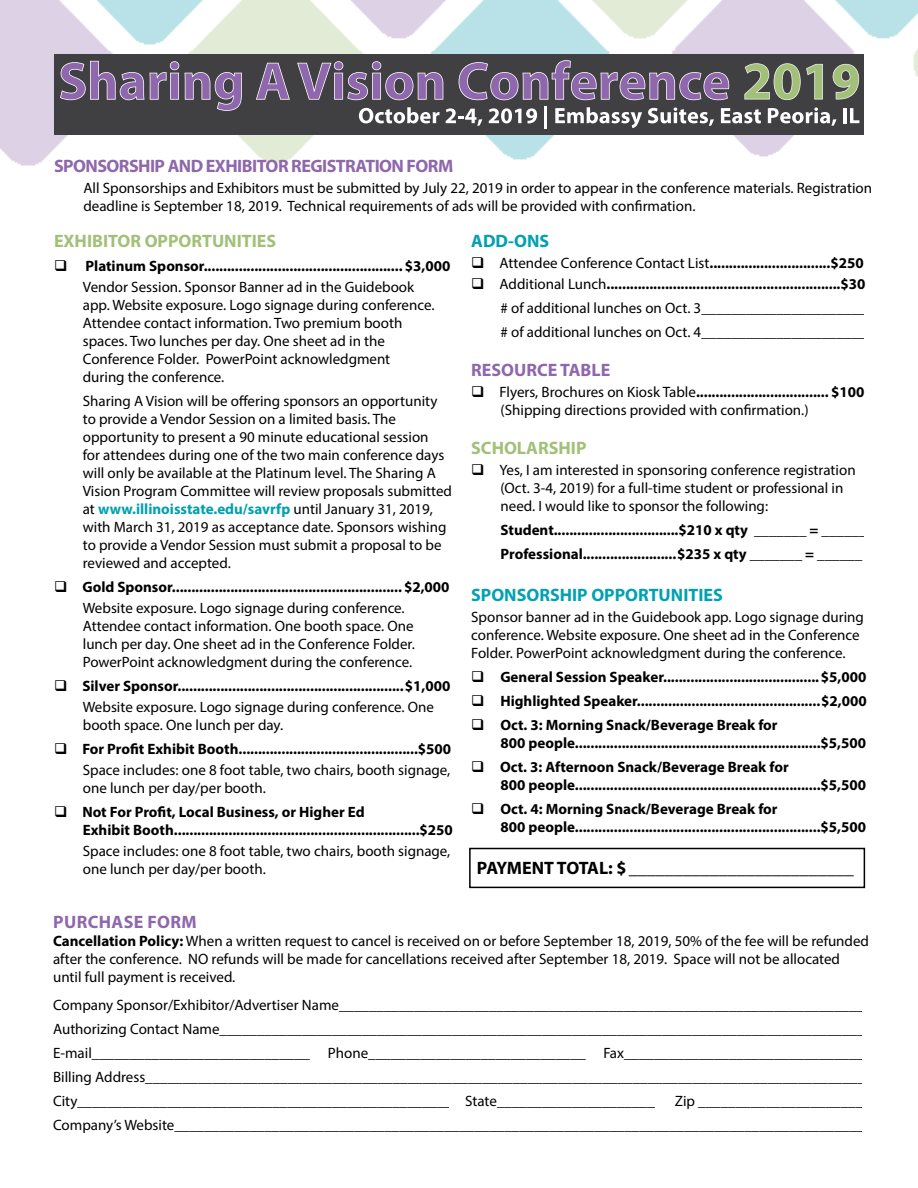
<style>
.page{position:relative;width:918px;height:1188px;background:#fff}
.page>*{position:absolute;margin:0;border:0;box-sizing:border-box;transform-origin:0 0}
.t1{font:700 18px "Myriad Pro";letter-spacing:-.025em;color:#000}
.t2{font:700 18px "Myriad Pro";letter-spacing:-.03em;color:#8e67ac}
.t3{font:700 18px "Myriad Pro";color:#a2c078}
.t4{font:700 18px "Myriad Pro";color:#00a1b2}
.t5{font:700 18px "Myriad Pro";color:#8e67ac}
.t6{font:700 18px "Myriad Pro";letter-spacing:.02em;color:#8e67ac}
.t7{font:15px/18px "Myriad Pro";color:#000}
.t8{font:700 15px/21px "Myriad Pro";color:#000}
.s1{font-weight:400}
.s2{font-weight:700;color:#00a0af}
.s3{font-weight:700}
</style>
<div class="page">
<img style="left:0;top:0;width:918px;height:166px">
<div style="left:469px;top:848px;width:396px;height:40px;border:2px solid #000"></div>
<div style="left:54px;top:54px;width:810px;height:80px;background:#404042"></div>
<svg style="left:744px;top:63px;width:79px;height:37px"></svg>
<svg style="left:833px;top:64px;width:26px;height:36px"></svg>
<svg style="left:359px;top:107px;width:80px;height:16px"></svg>
<svg style="left:446px;top:108px;width:36px;height:18px"></svg>
<svg style="left:489px;top:108px;width:48px;height:15px"></svg>
<hr style="left:545px;top:106px;width:2px;height:23px;background:#fff">
<svg style="left:555px;top:107px;width:87px;height:21px"></svg>
<svg style="left:648px;top:107px;width:66px;height:19px"></svg>
<svg style="left:721px;top:108px;width:40px;height:15px"></svg>
<svg style="left:768px;top:107px;width:68px;height:19px"></svg>
<hr style="left:843px;top:108px;width:4px;height:15px;background:#fff">
<svg style="left:850px;top:108px;width:9px;height:15px"></svg>
<svg style="left:60px;top:61px;width:119px;height:39px"></svg>
<svg style="left:185px;top:72px;width:57px;height:39px"></svg>
<svg style="left:256px;top:63px;width:34px;height:37px"></svg>
<svg style="left:297px;top:61px;width:146px;height:39px"></svg>
<svg style="left:459px;top:60px;width:270px;height:40px"></svg>
<p class="t2" style="left:54px;top:154px;width:401px">SPONSORSHIP AND EXHIBITOR REGISTRATION FORM</p>
<p class="t7" style="left:83px;top:179px;width:790px">All Sponsorships and Exhibitors must be submitted by July 22, 2019 in order to appear in the conference materials. Registration deadline is September 18, 2019. Technical requirements of ads will be provided with confirmation.</p>
<p class="t3" style="left:54px;top:229px;width:224px">EXHIBITOR OPPORTUNITIES</p>
<p class="t8" style="left:54px;top:255px;width:398px;text-align:center">❑ Platinum Sponsor................................................... $3,000<br><span class="s1">Vendor Session. Sponsor Banner ad in the Guidebook</span></p>
<p class="t7" style="left:83px;top:296px;width:353px">app. Website exposure. Logo signage during conference.<br>Attendee contact information. Two premium booth spaces. Two lunches per day. One sheet ad in the Conference Folder. PowerPoint acknowledgment during the conference.</p>
<p class="t7" style="left:83px;top:392px;width:371px">Sharing A Vision will be offering sponsors an opportunity to provide a Vendor Session on a limited basis. The opportunity to present a 90 minute educational session<br>for attendees during one of the two main conference days will only be available at the Platinum level. The Sharing A Vision Program Committee will review proposals submitted at <span class="s2">www.illinoisstate.edu/savrfp</span> until January 31, 2019, with March 31, 2019 as acceptance date. Sponsors wishing to provide a Vendor Session must submit a proposal to be reviewed and accepted.</p>
<p class="t8" style="left:83px;top:576px;width:368px;text-indent:-29px">❑ Gold Sponsor........................................................... $2,000<br><span class="s1">Website exposure. Logo signage during conference.</span></p>
<p class="t7" style="left:83px;top:617px;width:334px;text-align:justify">Attendee contact information. One booth space. One lunch per day. One sheet ad in the Conference Folder.<br>PowerPoint acknowledgment during the conference.</p>
<p class="t8" style="left:83px;top:675px;width:369px;text-indent:-29px">❑ Silver Sponsor..........................................................$1,000<br><span class="s1">Website exposure. Logo signage during conference. One</span></p>
<p class="t7" style="left:83px;top:716px;width:202px">booth space. One lunch per day.</p>
<p class="t8" style="left:54px;top:738px;width:399px;text-align:right">❑ For Profit Exhibit Booth..............................................$500<br><span class="s1">Space includes: one 8 foot table, two chairs, booth signage,</span></p>
<p class="t7" style="left:83px;top:779px;width:185px">one lunch per day/per booth.</p>
<p class="t8" style="left:83px;top:803px;width:372px;line-height:18px;text-indent:-29px">❑ Not For Profit, Local Business, or Higher Ed<br>Exhibit Booth...............................................................$250</p>
<p class="t7" style="left:83px;top:842px;width:369px">Space includes: one 8 foot table, two chairs, booth signage, one lunch per day/per booth.</p>
<p class="t4" style="left:471px;top:229px;width:80px">ADD-ONS</p>
<p class="t8" style="left:471px;top:252px;width:394px">❑ <span class="s1">Attendee Conference Contact List</span>...............................$250</p>
<p class="t7" style="left:501px;top:272px;width:367px;line-height:24px;text-align:justify;text-indent:-29px">❑ Additional Lunch<span class="s3">............................................................$30 </span># of additional lunches on Oct. 3______________________ # of additional lunches on Oct. 4______________________</p>
<p class="t5" style="left:471px;top:358px;width:141px">RESOURCE TABLE</p>
<p class="t7" style="left:501px;top:383px;width:365px;text-indent:-29px">❑ Flyers, Brochures on Kiosk Table<span class="s3">.................................. $100 </span>(Shipping directions provided with confirmation.)</p>
<p class="t3" style="left:471px;top:436px;width:117px">SCHOLARSHIP</p>
<p class="t7" style="left:501px;top:461px;width:357px;text-indent:-29px">❑ Yes, I am interested in sponsoring conference registration (Oct. 3-4, 2019) for a full-time student or professional in need. I would like to sponsor the following:</p>
<p class="t8" style="left:501px;top:518px;width:368px;line-height:24px">Student................................$210 x qty _______ = ______<br>Professional........................$235 x qty _______ = ______</p>
<p class="t4" style="left:471px;top:583px;width:253px">SPONSORSHIP OPPORTUNITIES</p>
<p class="t7" style="left:471px;top:607px;width:394px">Sponsor banner ad in the Guidebook app. Logo signage during conference. Website exposure. One sheet ad in the Conference<br>Folder. PowerPoint acknowledgment during the conference.</p>
<p class="t8" style="left:471px;top:665px;width:397px">❑ General Session Speaker........................................ $5,000</p>
<p class="t8" style="left:471px;top:689px;width:397px">❑ Highlighted Speaker...............................................$2,000</p>
<p class="t8" style="left:501px;top:715px;width:367px;line-height:18px;text-indent:-29px">❑ Oct. 3: Morning Snack/Beverage Break for<br>800 people...............................................................$5,500</p>
<p class="t8" style="left:501px;top:757px;width:367px;line-height:18px;text-indent:-29px">❑ Oct. 3: Afternoon Snack/Beverage Break for<br>800 people...............................................................$5,500</p>
<p class="t8" style="left:501px;top:799px;width:367px;line-height:18px;text-indent:-29px">❑ Oct. 4: Morning Snack/Beverage Break for<br>800 people...............................................................$5,500</p>
<p class="t1" style="left:477px;top:856px;width:378px">PAYMENT TOTAL: $ _________________________</p>
<p class="t6" style="left:53px;top:911px;width:145px">PURCHASE FORM</p>
<p class="t7" style="left:53px;top:932px;width:817px"><span class="s3">Cancellation Policy:</span> When a written request to cancel is received on or before September 18, 2019, 50% of the fee will be refunded after the conference. NO refunds will be made for cancellations received after September 18, 2019. Space will not be allocated until full payment is received.</p>
<p class="t7" style="left:53px;top:992px;width:819px;line-height:24px">Company Sponsor/Exhibitor/Advertiser Name______________________________________________________________________ Authorizing Contact Name______________________________________________________________________________________ E-mail______________________________ Phone______________________________ Fax________________________________ Billing Address________________________________________________________________________________________________ City__________________________________________________ State______________________ Zip _______________________ Company’s Website____________________________________________________________________________________________</p>
</div>
